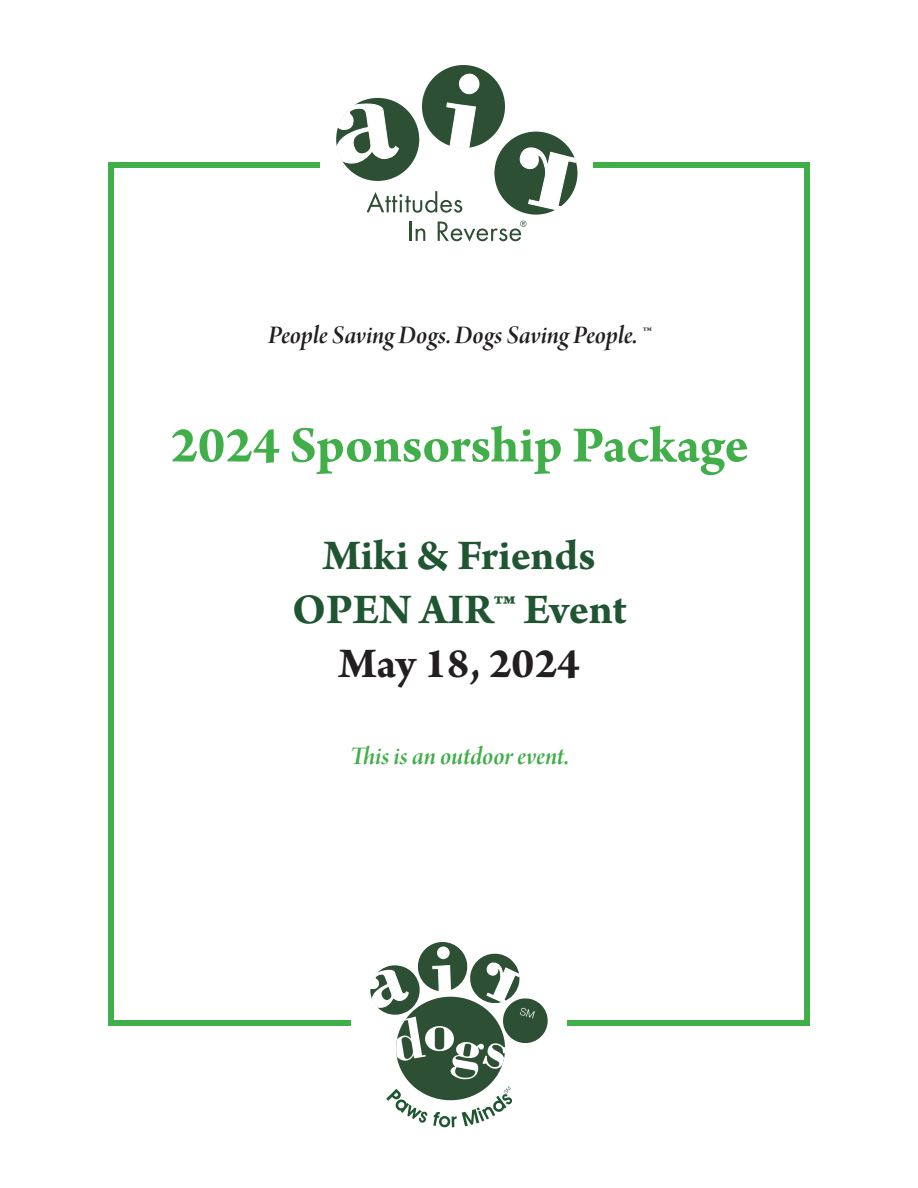
<style>
.page{position:relative;width:918px;height:1188px;background:#fff}
.page>*{position:absolute;margin:0;border:0;box-sizing:border-box;transform-origin:0 0}
.t1{font:700 54px "Arno Pro";color:#40ae49}
.t2{font:700 45px/54px "Arno Pro";color:#205532;text-align:center}
.t3{font:27px "Arno Pro Smbd Italic Display";letter-spacing:-.005em;color:#231f20}
.t4{font:27px "Arno Pro Smbd Italic Display";letter-spacing:-.005em;color:#40ae49}
.s1{color:#231f20}
</style>
<div class="page">
<div style="left:108px;top:162px;width:702px;height:864px;border:6px solid #40ae49"></div>
<div style="left:321px;top:54px;width:272px;height:199px;background:#fff"></div>
<div style="left:336px;top:98px;width:83px;height:83px;background:#2d5035;border-radius:50%"></div>
<div style="left:422px;top:65px;width:83px;height:83px;background:#2d5035;border-radius:50%"></div>
<div style="left:494px;top:132px;width:83px;height:83px;background:#2d5035;border-radius:50%"></div>
<svg style="left:337px;top:102px;width:62px;height:62px"></svg>
<svg style="left:447px;top:73px;width:33px;height:75px"></svg>
<svg style="left:519px;top:147px;width:57px;height:63px"></svg>
<svg style="left:367px;top:191px;width:95px;height:22px"></svg>
<svg style="left:409px;top:222px;width:16px;height:19px"></svg>
<svg style="left:438px;top:221px;width:88px;height:21px"></svg>
<div style="left:351px;top:935px;width:216px;height:199px;background:#fff"></div>
<svg style="left:386px;top:1089px;width:41px;height:34px"></svg>
<div style="left:396px;top:997px;width:109px;height:103px;background:#2d5035;border-radius:50%"></div>
<svg style="left:370px;top:942px;width:178px;height:138px"></svg>
<svg style="left:433px;top:1086px;width:79px;height:41px"></svg>
<p class="t3" style="left:268px;top:319px;width:384px">People Saving Dogs. Dogs Saving People. ™</p>
<p class="t1" style="left:170px;top:414px;width:580px">2024 Sponsorship Package</p>
<p class="t2" style="left:292px;top:531px;width:336px">Miki &amp; Friends<br>OPEN AIR™ Event<br><span class="s1">May 18, 2024</span></p>
<p class="t4" style="left:350px;top:741px;width:220px">This is an outdoor event.</p>
</div>
